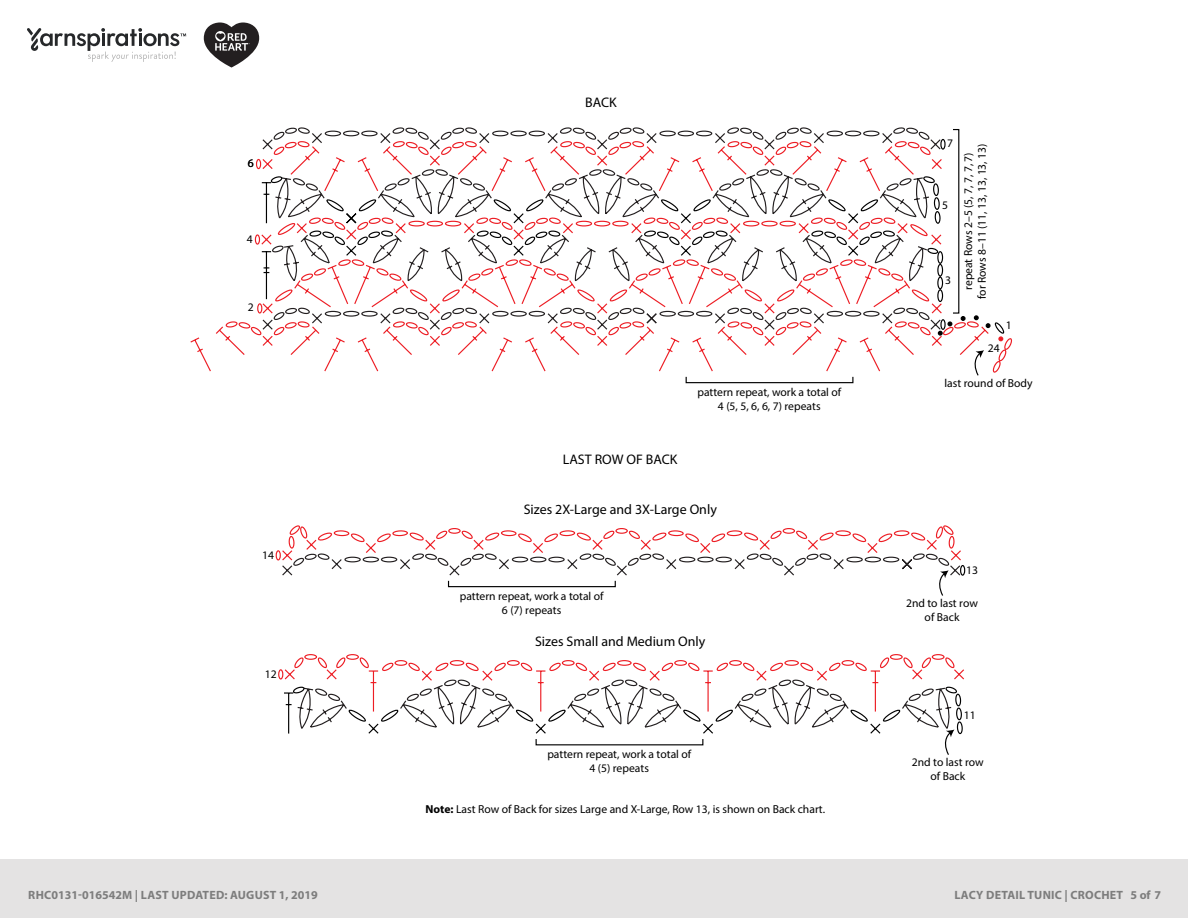
<style>
.page{position:relative;width:1188px;height:918px;background:#fff}
.page>*{position:absolute;margin:0;border:0;box-sizing:border-box;transform-origin:0 0}
.t1{font:13.95px "Myriad Pro";color:#000}
.t2{font:700 12px "Myriad Pro";letter-spacing:.02em;color:#7d7d7d}
.t3{font:11.55px/14px "Myriad Pro";color:#000;text-align:center}
.s1{font-weight:700}
</style>
<div class="page">
<div style="left:940px;top:139px;width:6px;height:11px;border:1px solid #000;border-radius:50%"></div>
<svg style="left:262px;top:127px;width:680px;height:24px"></svg>
<div style="left:686px;top:376px;width:167px;height:7px;border:1px solid #000"></div>
<div style="left:952px;top:129px;width:7px;height:185px;border:1px solid #000"></div>
<svg style="left:190px;top:158px;width:822px;height:219px"></svg>
<div style="left:960px;top:565px;width:5px;height:11px;border:1px solid #000;border-radius:50%"></div>
<svg style="left:278px;top:654px;width:686px;height:101px"></svg>
<svg style="left:275px;top:525px;width:687px;height:71px"></svg>
<div style="left:0;top:860px;width:1188px;height:58px;background:#e4e3e3"></div>
<svg style="left:27px;top:28px;width:159px;height:34px"></svg>
<svg style="left:204px;top:22px;width:55px;height:46px"></svg>
<p class="t3" style="left:248px;top:156px;width:7px">6</p>
<p class="t3" style="left:247px;top:232px;width:7px">4</p>
<p class="t3" style="left:248px;top:300px;width:7px">2</p>
<p class="t3" style="left:262px;top:548px;width:13px">14</p>
<p class="t3" style="left:265px;top:667px;width:13px">12</p>
<p class="t1" style="left:585px;top:94px;width:33px">BACK</p>
<p class="t1" style="left:563px;top:450px;width:116px">LAST ROW OF BACK</p>
<p class="t3" style="left:697px;top:385px;width:145px">pattern repeat, work a total of<br>4 (5, 5, 6, 6, 7) repeats</p>
<p class="t1" style="left:524px;top:500px;width:195px">Sizes 2X-Large and 3X-Large Only</p>
<p class="t3" style="left:947px;top:136px;width:7px">7</p>
<p class="t3" style="left:942px;top:198px;width:7px">5</p>
<p class="t3" style="left:945px;top:273px;width:7px">3</p>
<p class="t3" style="left:961px;top:299px;width:157px;rotate:-90deg">repeat Rows 2–5 (5, 7, 7, 7, 7)<br>for Rows 8–11 (11, 13, 13, 13, 13)</p>
<p class="t3" style="left:1006px;top:318px;width:7px">1</p>
<p class="t3" style="left:988px;top:341px;width:13px">24</p>
<p class="t3" style="left:944px;top:376px;width:90px">last round of Body</p>
<p class="t3" style="left:966px;top:563px;width:13px">13</p>
<p class="t3" style="left:460px;top:589px;width:145px">pattern repeat, work a total of<br>6 (7) repeats</p>
<p class="t3" style="left:906px;top:596px;width:73px">2nd to last row of Back</p>
<p class="t1" style="left:535px;top:632px;width:172px">Sizes Small and Medium Only</p>
<p class="t3" style="left:964px;top:708px;width:13px">11</p>
<p class="t3" style="left:547px;top:747px;width:145px">pattern repeat, work a total of<br>4 (5) repeats</p>
<p class="t3" style="left:912px;top:755px;width:73px">2nd to last row of Back</p>
<p class="t3" style="left:426px;top:802px;width:401px"><span class="s1">Note:</span> Last Row of Back for sizes Large and X-Large, Row 13, is shown on Back chart.</p>
<p class="t2" style="left:28px;top:887px;width:291px">RHC0131-016542M | LAST UPDATED: AUGUST 1, 2019</p>
<p class="t2" style="left:955px;top:887px;width:208px">LACY DETAIL TUNIC | CROCHET 5 of 7</p>
</div>
